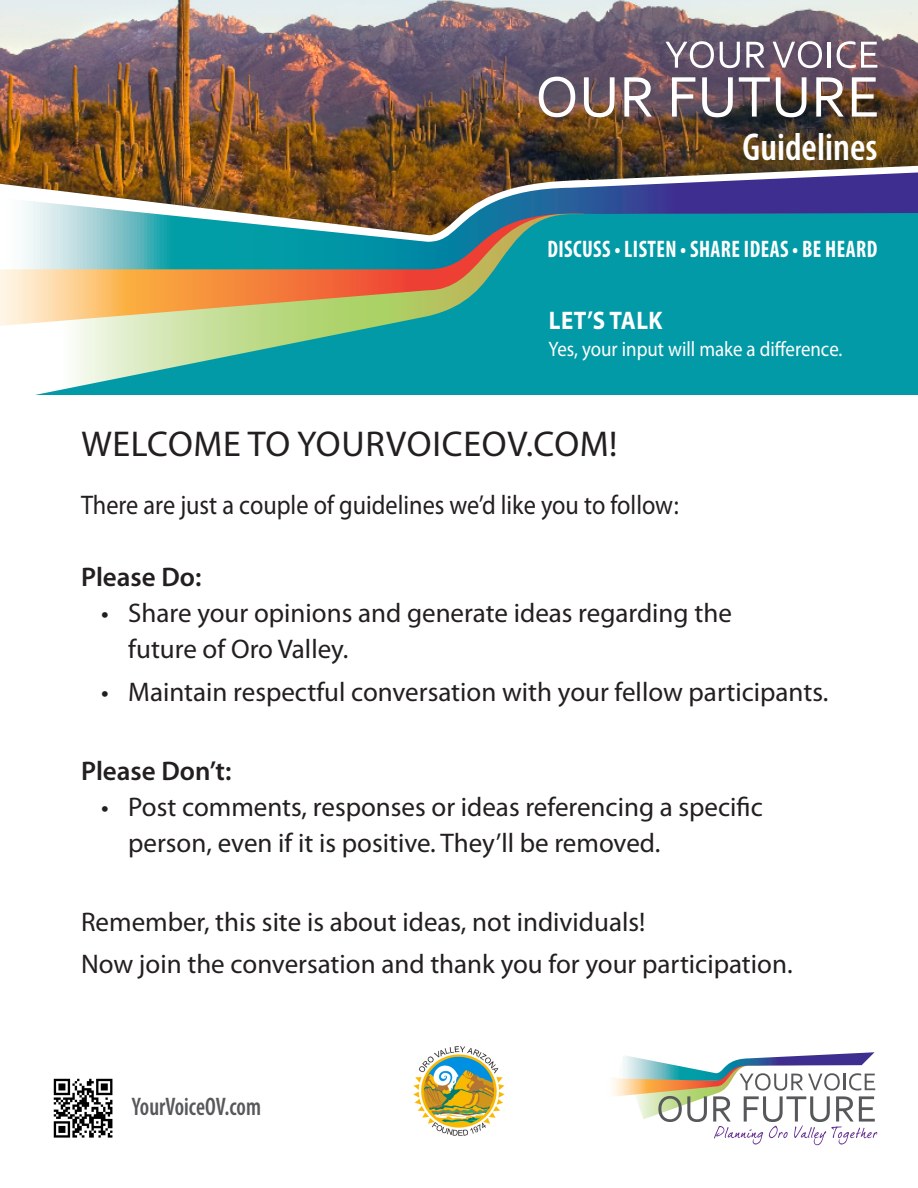
<style>
.page{position:relative;width:918px;height:1188px;background:#fff}
.page>*{position:absolute;margin:0;border:0;box-sizing:border-box;transform-origin:0 0}
.Center_Title{font:600 condensed 39px "Myriad Pro";color:#fff}
.t1{font:36px "Myriad Pro";letter-spacing:.02em;color:#231f20}
.t2{font:27px/36px "Myriad Pro";color:#231f20}
.t3{font:27px "Myriad Pro";color:#231f20;scale:.9 1}
.t4{font:600 27px "Myriad Pro";color:#231f20}
.t5{font:600 condensed 25.5px "Myriad Pro";color:#57585a;scale:.9 1}
.t6{font:700 25.5px "Myriad Pro";letter-spacing:.02em;color:#fff;scale:.9 1}
.t7{font:700 condensed 24px "Myriad Pro";letter-spacing:.02em;color:#fff;scale:.9 1}
.t8{font:21px "Myriad Pro";color:#fff;scale:.9 1}
</style>
<div class="page">
<div style="left:1px;top:0;width:917px;height:394px;background:#029aa6"></div>
<img style="left:0;top:0;width:918px;height:156px">
<img style="left:0;top:156px;width:918px;height:16px">
<svg style="left:665px;top:41px;width:49px;height:27px"></svg>
<svg style="left:720px;top:42px;width:20px;height:26px"></svg>
<svg style="left:746px;top:42px;width:19px;height:26px"></svg>
<svg style="left:773px;top:41px;width:49px;height:27px"></svg>
<hr style="left:828px;top:42px;width:3px;height:26px;background:#fff">
<svg style="left:837px;top:41px;width:40px;height:27px"></svg>
<svg style="left:539px;top:77px;width:36px;height:40px"></svg>
<svg style="left:584px;top:77px;width:31px;height:40px"></svg>
<svg style="left:624px;top:77px;width:28px;height:40px"></svg>
<svg style="left:672px;top:77px;width:23px;height:40px"></svg>
<svg style="left:702px;top:77px;width:31px;height:40px"></svg>
<svg style="left:739px;top:77px;width:31px;height:40px"></svg>
<svg style="left:776px;top:77px;width:30px;height:40px"></svg>
<svg style="left:816px;top:77px;width:28px;height:40px"></svg>
<svg style="left:852px;top:77px;width:25px;height:40px"></svg>
<svg style="left:1px;top:326px;width:794px;height:69px"></svg>
<svg style="left:0;top:269px;width:495px;height:57px;background:#d2af70"></svg>
<img style="left:0;top:172px;width:918px;height:97px">
<img style="left:53px;top:1078px;width:60px;height:60px">
<svg style="left:613px;top:1052px;width:264px;height:93px"></svg>
<img style="left:413px;top:1046px;width:92px;height:90px">
<p class="Center_Title" style="left:743px;top:126px;width:136px">Guidelines</p>
<p class="t7" style="left:547px;top:235px;width:368px">DISCUSS • LISTEN • SHARE IDEAS • BE HEARD</p>
<p class="t6" style="left:549px;top:304px;width:128px">LET’S TALK</p>
<p class="t8" style="left:549px;top:338px;width:328px">Yes, your input will make a difference.</p>
<p class="t1" style="left:81px;top:424px;width:538px">WELCOME TO YOURVOICEOV.COM!</p>
<p class="t3" style="left:81px;top:490px;width:666px">There are just a couple of guidelines we’d like you to follow:</p>
<p class="t4" style="left:81px;top:560px;width:122px">Please Do:</p>
<p class="t2" style="left:128px;top:596px;width:605px;text-indent:-27px">• Share your opinions and generate ideas regarding the future of Oro Valley.</p>
<p class="t2" style="left:101px;top:674px;width:729px">• Maintain respectful conversation with your fellow participants.</p>
<p class="t4" style="left:81px;top:754px;width:152px">Please Don’t:</p>
<p class="t2" style="left:128px;top:789px;width:636px;text-indent:-27px">• Post comments, responses or ideas referencing a specific person, even if it is positive. They’ll be removed.</p>
<p class="t2" style="left:81px;top:904px;width:566px">Remember, this site is about ideas, not individuals!</p>
<p class="t2" style="left:81px;top:947px;width:713px">Now join the conversation and thank you for your participation.</p>
<p class="t5" style="left:132px;top:1092px;width:145px">YourVoiceOV.com</p>
</div>
